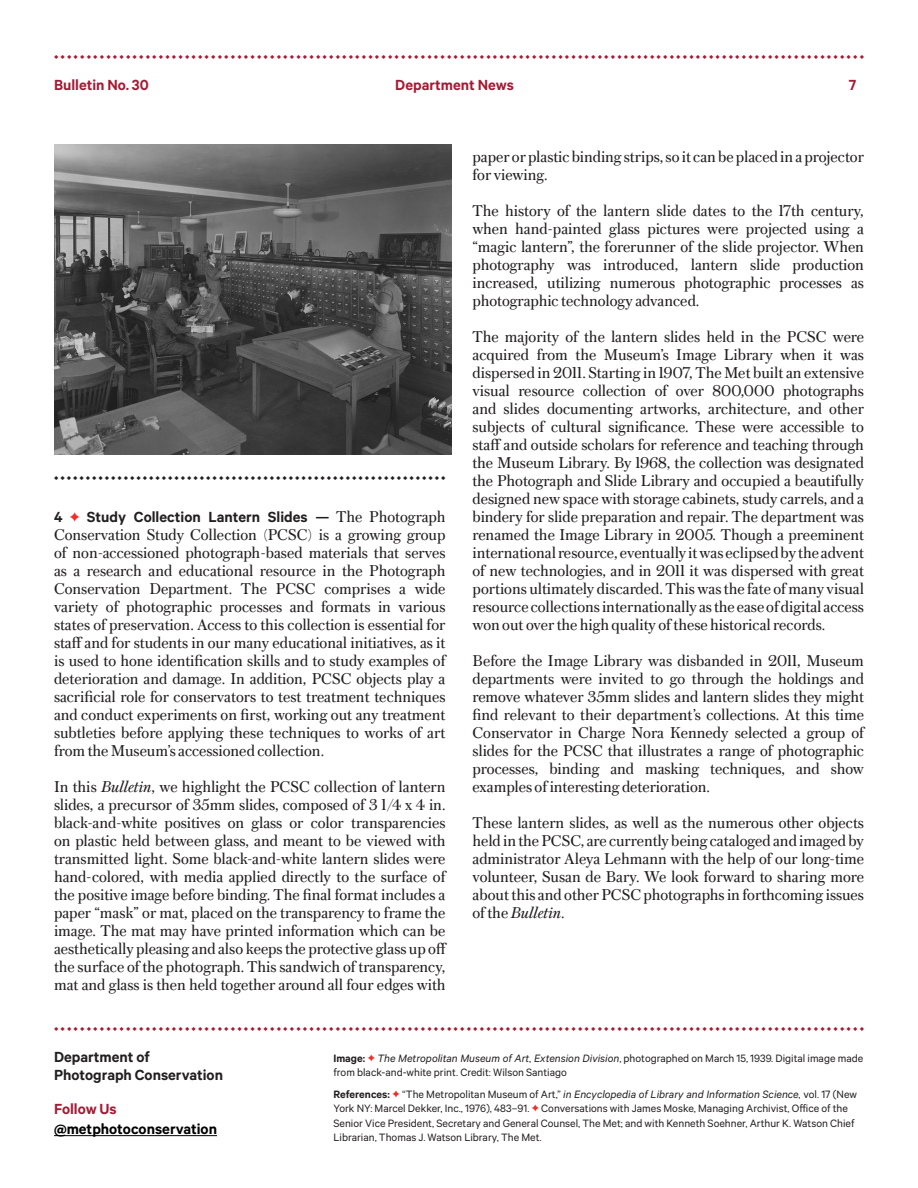
<style>
.page{position:relative;width:918px;height:1188px;background:#fff}
.page>*{position:absolute;margin:0;border:0;box-sizing:border-box;transform-origin:0 0}
.Body__Serif_Justify{font:16.5px/18px "The Met Serif Office";color:#231f20;text-align:justify}
.Header__Sans_Bold_11{font:700 16.5px "The Met Sans Office";color:#a31c36}
.t1{font:700 16.5px/18px "The Met Sans Office";color:#231f20}
.t2{font:700 16.5px "The Met Sans Office";color:#000}
.Caption__Sans_Regula{font:12px/14.4px "The Met Sans Office";color:#231f20}
.t3{font:700 6px "GT Alpina Betav 6";color:#a31c36}
.s1{font-family:"The Met Sans Office";font-weight:700}
.s2{font-family:"GT Alpina Betav 6";font-weight:700;font-size:12px;color:#ee2f2c}
.s3{font-style:italic}
.s4{font-weight:700}
.s5{font-family:"GT Alpina Betav 6";font-weight:700;font-size:9px;color:#ee2f2c}
</style>
<div class="page">
<hr style="left:54px;top:1135px;width:163px;height:1px;background:#000">
<img style="left:54px;top:144px;width:397px;height:310px">
<p class="t3" style="left:54px;top:53px;width:812px">⬥ ⬥ ⬥ ⬥ ⬥ ⬥ ⬥ ⬥ ⬥ ⬥ ⬥ ⬥ ⬥ ⬥ ⬥ ⬥ ⬥ ⬥ ⬥ ⬥ ⬥ ⬥ ⬥ ⬥ ⬥ ⬥ ⬥ ⬥ ⬥ ⬥ ⬥ ⬥ ⬥ ⬥ ⬥ ⬥ ⬥ ⬥ ⬥ ⬥ ⬥ ⬥ ⬥ ⬥ ⬥ ⬥ ⬥ ⬥ ⬥ ⬥ ⬥ ⬥ ⬥ ⬥ ⬥ ⬥ ⬥ ⬥ ⬥ ⬥ ⬥ ⬥ ⬥ ⬥ ⬥ ⬥ ⬥ ⬥ ⬥ ⬥ ⬥ ⬥ ⬥ ⬥ ⬥ ⬥ ⬥ ⬥ ⬥ ⬥ ⬥ ⬥ ⬥ ⬥ ⬥ ⬥ ⬥ ⬥ ⬥ ⬥ ⬥ ⬥ ⬥ ⬥ ⬥ ⬥ ⬥ ⬥ ⬥ ⬥ ⬥ ⬥ ⬥ ⬥ ⬥ ⬥ ⬥ ⬥ ⬥ ⬥ ⬥ ⬥ ⬥ ⬥ ⬥ ⬥ ⬥ ⬥ ⬥ ⬥ ⬥ ⬥ ⬥ ⬥</p>
<p class="Header__Sans_Bold_11" style="left:54px;top:75px;width:96px">Bulletin No. 30</p>
<p class="Header__Sans_Bold_11" style="left:395px;top:75px;width:120px">Department News</p>
<p class="Header__Sans_Bold_11" style="left:849px;top:75px;width:9px">7</p>
<p class="Body__Serif_Justify" style="left:54px;top:507px;width:393px"><span class="s1">4</span> <span class="s2">✦</span> <span class="s1">Study Collection Lantern Slides —</span> The Photograph Conservation Study Collection (PCSC) is a growing group of non-accessioned photograph-based materials that serves as a research and educational resource in the Photograph Conservation Department. The PCSC comprises a wide variety of photographic processes and formats in various states of preservation. Access to this collection is essential for staff and for students in our many educational initiatives, as it is used to hone identification skills and to study examples of deterioration and damage. In addition, PCSC objects play a sacrificial role for conservators to test treatment techniques and conduct experiments on first, working out any treatment subtleties before applying these techniques to works of art from the Museum’s accessioned collection.</p>
<p class="Body__Serif_Justify" style="left:54px;top:777px;width:394px">In this <span class="s3">Bulletin</span>, we highlight the PCSC collection of lantern slides, a precursor of 35mm slides, composed of 3 1/4 x 4 in. black-and-white positives on glass or color transparencies on plastic held between glass, and meant to be viewed with transmitted light. Some black-and-white lantern slides were hand-colored, with media applied directly to the surface of the positive image before binding. The final format includes a paper “mask” or mat, placed on the transparency to frame the image. The mat may have printed information which can be aesthetically pleasing and also keeps the protective glass up off the surface of the photograph. This sandwich of transparency, mat and glass is then held together around all four edges with</p>
<p class="Body__Serif_Justify" style="left:472px;top:147px;width:393px">paper or plastic binding strips, so it can be placed in a projector for viewing.</p>
<p class="Body__Serif_Justify" style="left:472px;top:201px;width:393px">The history of the lantern slide dates to the 17th century, when hand-painted glass pictures were projected using a “magic lantern”, the forerunner of the slide projector. When photography was introduced, lantern slide production increased, utilizing numerous photographic processes as photographic technology advanced.</p>
<p class="Body__Serif_Justify" style="left:472px;top:327px;width:393px">The majority of the lantern slides held in the PCSC were acquired from the Museum’s Image Library when it was dispersed in 2011. Starting in 1907, The Met built an extensive visual resource collection of over 800,000 photographs and slides documenting artworks, architecture, and other subjects of cultural significance. These were accessible to staff and outside scholars for reference and teaching through the Museum Library. By 1968, the collection was designated the Photograph and Slide Library and occupied a beautifully designed new space with storage cabinets, study carrels, and a bindery for slide preparation and repair. The department was renamed the Image Library in 2005. Though a preeminent international resource, eventually it was eclipsed by the advent of new technologies, and in 2011 it was dispersed with great portions ultimately discarded. This was the fate of many visual resource collections internationally as the ease of digital access won out over the high quality of these historical records.</p>
<p class="Body__Serif_Justify" style="left:472px;top:651px;width:393px">Before the Image Library was disbanded in 2011, Museum departments were invited to go through the holdings and remove whatever 35mm slides and lantern slides they might find relevant to their department’s collections. At this time Conservator in Charge Nora Kennedy selected a group of slides for the PCSC that illustrates a range of photographic processes, binding and masking techniques, and show examples of interesting deterioration.</p>
<p class="Body__Serif_Justify" style="left:472px;top:813px;width:393px">These lantern slides, as well as the numerous other objects held in the PCSC, are currently being cataloged and imaged by administrator Aleya Lehmann with the help of our long-time volunteer, Susan de Bary. We look forward to sharing more about this and other PCSC photographs in forthcoming issues of the <span class="s3">Bulletin</span>.</p>
<p class="t3" style="left:54px;top:1025px;width:812px">⬥ ⬥ ⬥ ⬥ ⬥ ⬥ ⬥ ⬥ ⬥ ⬥ ⬥ ⬥ ⬥ ⬥ ⬥ ⬥ ⬥ ⬥ ⬥ ⬥ ⬥ ⬥ ⬥ ⬥ ⬥ ⬥ ⬥ ⬥ ⬥ ⬥ ⬥ ⬥ ⬥ ⬥ ⬥ ⬥ ⬥ ⬥ ⬥ ⬥ ⬥ ⬥ ⬥ ⬥ ⬥ ⬥ ⬥ ⬥ ⬥ ⬥ ⬥ ⬥ ⬥ ⬥ ⬥ ⬥ ⬥ ⬥ ⬥ ⬥ ⬥ ⬥ ⬥ ⬥ ⬥ ⬥ ⬥ ⬥ ⬥ ⬥ ⬥ ⬥ ⬥ ⬥ ⬥ ⬥ ⬥ ⬥ ⬥ ⬥ ⬥ ⬥ ⬥ ⬥ ⬥ ⬥ ⬥ ⬥ ⬥ ⬥ ⬥ ⬥ ⬥ ⬥ ⬥ ⬥ ⬥ ⬥ ⬥ ⬥ ⬥ ⬥ ⬥ ⬥ ⬥ ⬥ ⬥ ⬥ ⬥ ⬥ ⬥ ⬥ ⬥ ⬥ ⬥ ⬥ ⬥ ⬥ ⬥ ⬥ ⬥ ⬥ ⬥ ⬥</p>
<p class="t1" style="left:54px;top:1047px;width:171px">Department of<br>Photograph Conservation</p>
<p class="Header__Sans_Bold_11" style="left:54px;top:1099px;width:64px">Follow Us</p>
<p class="t2" style="left:54px;top:1119px;width:165px">@metphotoconservation</p>
<p class="Caption__Sans_Regula" style="left:333px;top:1051px;width:531px"><span class="s4">Image:</span> <span class="s5">✦</span> <span class="s3">The Metropolitan Museum of Art, Extension Division</span>, photographed on March 15, 1939. Digital image made from black-and-white print. Credit: Wilson Santiago</p>
<p class="Caption__Sans_Regula" style="left:333px;top:1087px;width:525px"><span class="s4">References:</span> <span class="s5">✦</span> “The Metropolitan Museum of Art,” <span class="s3">in Encyclopedia of Library and Information Science,</span> vol. 17 (New York NY: Marcel Dekker, Inc., 1976), 483–91. <span class="s5">✦</span> Conversations with James Moske, Managing Archivist, Office of the Senior Vice President, Secretary and General Counsel, The Met; and with Kenneth Soehner, Arthur K. Watson Chief Librarian, Thomas J. Watson Library, The Met.</p>
</div>
